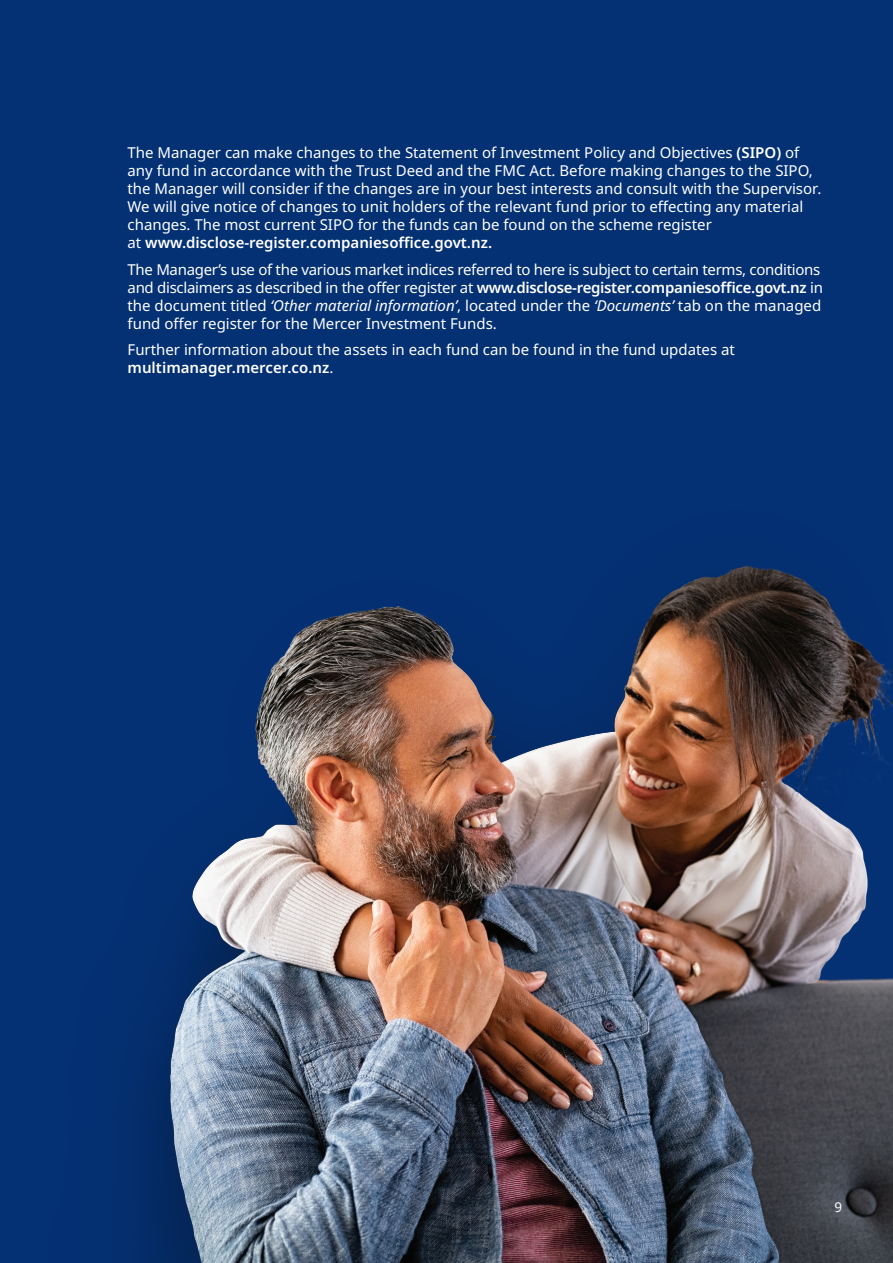
<style>
.page{position:relative;width:893px;height:1263px;background:#043174}
.page>*{position:absolute;margin:0;border:0;box-sizing:border-box;transform-origin:0 0}
.t1{font:15px/18px "Noto Sans";color:#fff}
.t2{font:15px/18px "Noto Sans";letter-spacing:-.02em;color:#fff}
.t3{font:13.5px "Noto Sans";color:#fff}
.s1{font-weight:600}
.s2{font-style:italic}
</style>
<div class="page">
<img style="left:138px;top:566px;width:755px;height:697px">
<p class="t1" style="left:128px;top:144px;width:695px">The Manager can make changes to the Statement of Investment Policy and Objectives <span class="s1">(SIPO)</span> of any fund in accordance with the Trust Deed and the FMC Act. Before making changes to the SIPO, the Manager will consider if the changes are in your best interests and consult with the Supervisor.<br>We will give notice of changes to unit holders of the relevant fund prior to effecting any material changes. The most current SIPO for the funds can be found on the scheme register<br>at <span class="s1">www.disclose-register.companiesoffice.govt.nz.</span></p>
<p class="t2" style="left:128px;top:261px;width:697px">The Manager’s use of the various market indices referred to here is subject to certain terms, conditions and disclaimers as described in the offer register at <span class="s1">www.disclose-register.companiesoffice.govt.nz</span> in the document titled <span class="s2">‘Other material information’</span>, located under the <span class="s2">‘Documents’</span> tab on the managed fund offer register for the Mercer Investment Funds.</p>
<p class="t1" style="left:128px;top:341px;width:609px">Further information about the assets in each fund can be found in the fund updates at <span class="s1">multimanager.mercer.co.nz</span>.</p>
<p class="t3" style="left:834px;top:1197px;width:9px">9</p>
</div>
